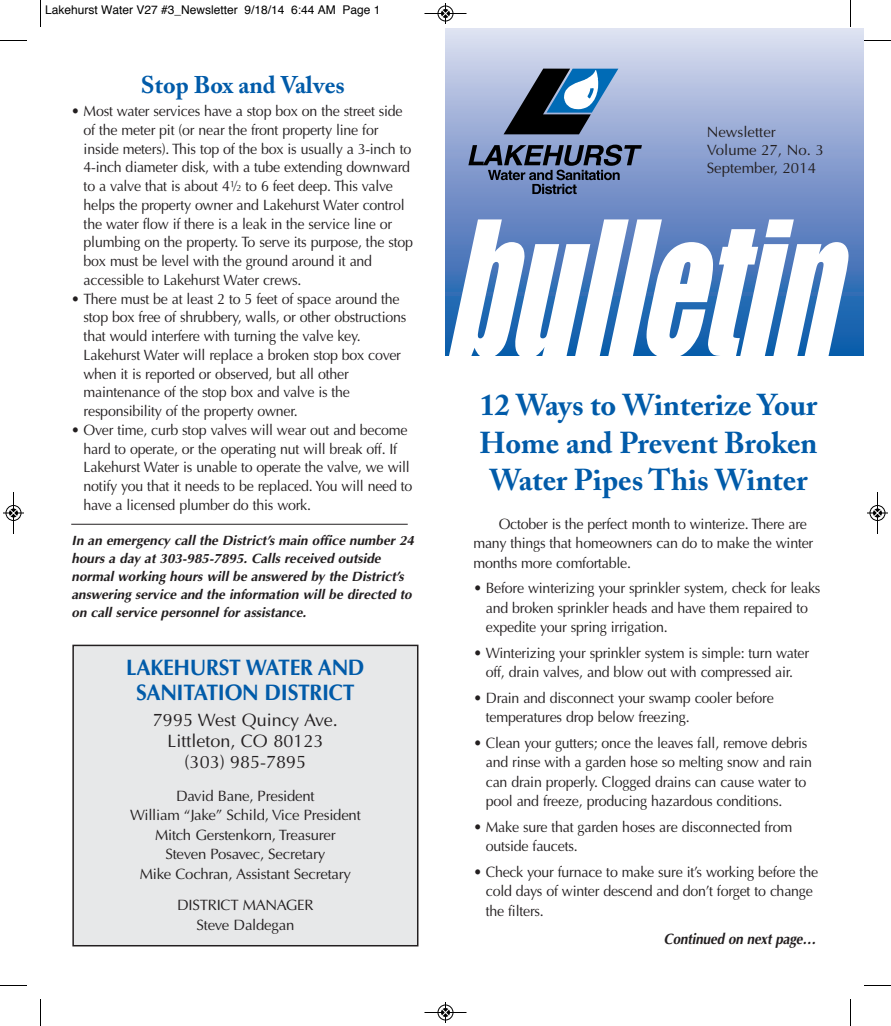
<style>
.page{position:relative;width:891px;height:1026px;background:#fff}
.page>*{position:absolute;margin:0;border:0;box-sizing:border-box;transform-origin:0 0}
.t1{font:italic 172.95px "Impact";color:#fff;scale:.7 1}
.t2{font:700 30px/37.3px "Adobe Caslon";color:#015ba9;text-align:center}
.t3{font:700 24px "Adobe Caslon";color:#015ba9}
.t4{font:700 22.5px/25.5px "Optima";letter-spacing:-.015em;color:#015ba9;text-align:center;scale:.95 1}
.t5{font:18px/21px "Optima";color:#231f20;text-align:center}
.t6{font:15px/18.8px "Optima";letter-spacing:-.015em;color:#231f20;scale:.95 1}
.t7{font:15px/19.5px "Optima";letter-spacing:-.015em;color:#231f20;text-align:center}
.t8{font:italic 700 15px "Optima";letter-spacing:-.01em;color:#231f20;scale:.9 1}
.t9{font:italic 700 13.5px/18px "Optima";color:#231f20}
.t10{font:12px "Helvetica";color:#000}
</style>
<div class="page">
<div style="left:446px;top:28px;width:418px;height:328px;background:linear-gradient(to bottom,#dfd9ee,#0953a7)"></div>
<svg style="left:468px;top:145px;width:174px;height:49px;background:#5b6b90"></svg>
<svg style="left:504px;top:69px;width:114px;height:65px;background:#5a7089"></svg>
<div style="left:73px;top:645px;width:345px;height:301px;background:#e7e8e9"></div>
<div style="left:72px;top:645px;width:346px;height:301px;border:2px solid #231f20"></div>
<hr style="left:71px;top:524px;width:337px;height:1px;background:#231f20">
<svg style="left:40px;top:0;width:1px;height:27px"></svg>
<svg style="left:0;top:40px;width:27px;height:1px"></svg>
<svg style="left:850px;top:0;width:1px;height:27px"></svg>
<svg style="left:864px;top:40px;width:27px;height:1px"></svg>
<svg style="left:40px;top:999px;width:1px;height:27px"></svg>
<svg style="left:0;top:985px;width:27px;height:1px"></svg>
<svg style="left:850px;top:999px;width:1px;height:27px"></svg>
<svg style="left:864px;top:985px;width:27px;height:1px"></svg>
<hr style="left:424px;top:13px;width:42px;height:1px;background:#000">
<div style="left:438px;top:6px;width:15px;height:15px;border:1px solid #000;border-radius:50%"></div>
<svg style="left:442px;top:3px;width:7px;height:21px"></svg>
<hr style="left:424px;top:1012px;width:42px;height:1px;background:#000">
<div style="left:438px;top:1005px;width:15px;height:15px;border:1px solid #000;border-radius:50%"></div>
<svg style="left:442px;top:1002px;width:7px;height:21px"></svg>
<hr style="left:13px;top:492px;width:1px;height:42px;background:#000">
<div style="left:6px;top:505px;width:15px;height:16px;border:1px solid #000;border-radius:50%"></div>
<svg style="left:3px;top:509px;width:21px;height:8px"></svg>
<hr style="left:877px;top:492px;width:1px;height:42px;background:#000">
<div style="left:870px;top:505px;width:15px;height:16px;border:1px solid #000;border-radius:50%"></div>
<svg style="left:867px;top:509px;width:21px;height:8px"></svg>
<p class="t10" style="left:45px;top:4px;width:337px">Lakehurst Water V27 #3_Newsletter 9/18/14 6:44 AM Page 1</p>
<h3 class="t3" style="left:141px;top:75px;width:206px">Stop Box and Valves</h3>
<p class="t6" style="left:84px;top:102px;width:348px;text-indent:-12px">• Most water services have a stop box on the street side of the meter pit (or near the front property line for inside meters). This top of the box is usually a 3-inch to 4-inch diameter disk, with a tube extending downward to a valve that is about 4½ to 6 feet deep. This valve helps the property owner and Lakehurst Water control the water flow if there is a leak in the service line or plumbing on the property. To serve its purpose, the stop box must be level with the ground around it and accessible to Lakehurst Water crews.</p>
<p class="t6" style="left:84px;top:289px;width:341px;text-indent:-12px">• There must be at least 2 to 5 feet of space around the stop box free of shrubbery, walls, or other obstructions that would interfere with turning the valve key.<br>Lakehurst Water will replace a broken stop box cover when it is reported or observed, but all other maintenance of the stop box and valve is the responsibility of the property owner.</p>
<p class="t6" style="left:84px;top:420px;width:348px;text-indent:-12px">• Over time, curb stop valves will wear out and become hard to operate, or the operating nut will break off. If Lakehurst Water is unable to operate the valve, we will notify you that it needs to be replaced. You will need to have a licensed plumber do this work.</p>
<p class="t9" style="left:72px;top:532px;width:344px">In an emergency call the District’s main office number 24 hours a day at 303-985-7895. Calls received outside normal working hours will be answered by the District’s answering service and the information will be directed to on call service personnel for assistance.</p>
<h3 class="t4" style="left:126px;top:654px;width:252px">LAKEHURST WATER AND<br>SANITATION DISTRICT</h3>
<p class="t5" style="left:153px;top:709px;width:186px">7995 West Quincy Ave.<br>Littleton, CO 80123 (303) 985-7895</p>
<p class="t7" style="left:130px;top:786px;width:232px">David Bane, President<br>William “Jake” Schild, Vice President<br>Mitch Gerstenkorn, Treasurer<br>Steven Posavec, Secretary<br>Mike Cochran, Assistant Secretary</p>
<p class="t7" style="left:177px;top:895px;width:138px">DISTRICT MANAGER<br>Steve Daldegan</p>
<p class="t7" style="left:707px;top:123px;width:119px;line-height:18px;text-align:left">Newsletter<br>Volume 27, No. 3<br>September, 2014</p>
<h1 class="t1" style="left:445px;top:182px;width:598px">bulletin</h1>
<h2 class="t2" style="left:479px;top:390px;width:340px">12 Ways to Winterize Your<br>Home and Prevent Broken<br>Water Pipes This Winter</h2>
<p class="t6" style="left:473px;top:514px;width:359px;line-height:19.5px;text-indent:25px">October is the perfect month to winterize. There are many things that homeowners can do to make the winter months more comfortable.</p>
<p class="t6" style="left:486px;top:578px;width:354px;line-height:19.5px;text-indent:-12px">• Before winterizing your sprinkler system, check for leaks and broken sprinkler heads and have them repaired to expedite your spring irrigation.</p>
<p class="t6" style="left:473px;top:643px;width:355px;line-height:19.5px;text-align:center">• Winterizing your sprinkler system is simple: turn water off, drain valves, and blow out with compressed air.</p>
<p class="t6" style="left:486px;top:688px;width:305px;line-height:19.5px;text-indent:-12px">• Drain and disconnect your swamp cooler before temperatures drop below freezing.</p>
<p class="t6" style="left:486px;top:733px;width:345px;line-height:19.5px;text-indent:-12px">• Clean your gutters; once the leaves fall, remove debris and rinse with a garden hose so melting snow and rain can drain properly. Clogged drains can cause water to pool and freeze, producing hazardous conditions.</p>
<p class="t6" style="left:486px;top:817px;width:324px;line-height:19.5px;text-indent:-12px">• Make sure that garden hoses are disconnected from outside faucets.</p>
<p class="t6" style="left:486px;top:862px;width:351px;line-height:19.5px;text-indent:-12px">• Check your furnace to make sure it’s working before the cold days of winter descend and don’t forget to change the filters.</p>
<p class="t8" style="left:664px;top:930px;width:171px">Continued on next page…</p>
</div>
